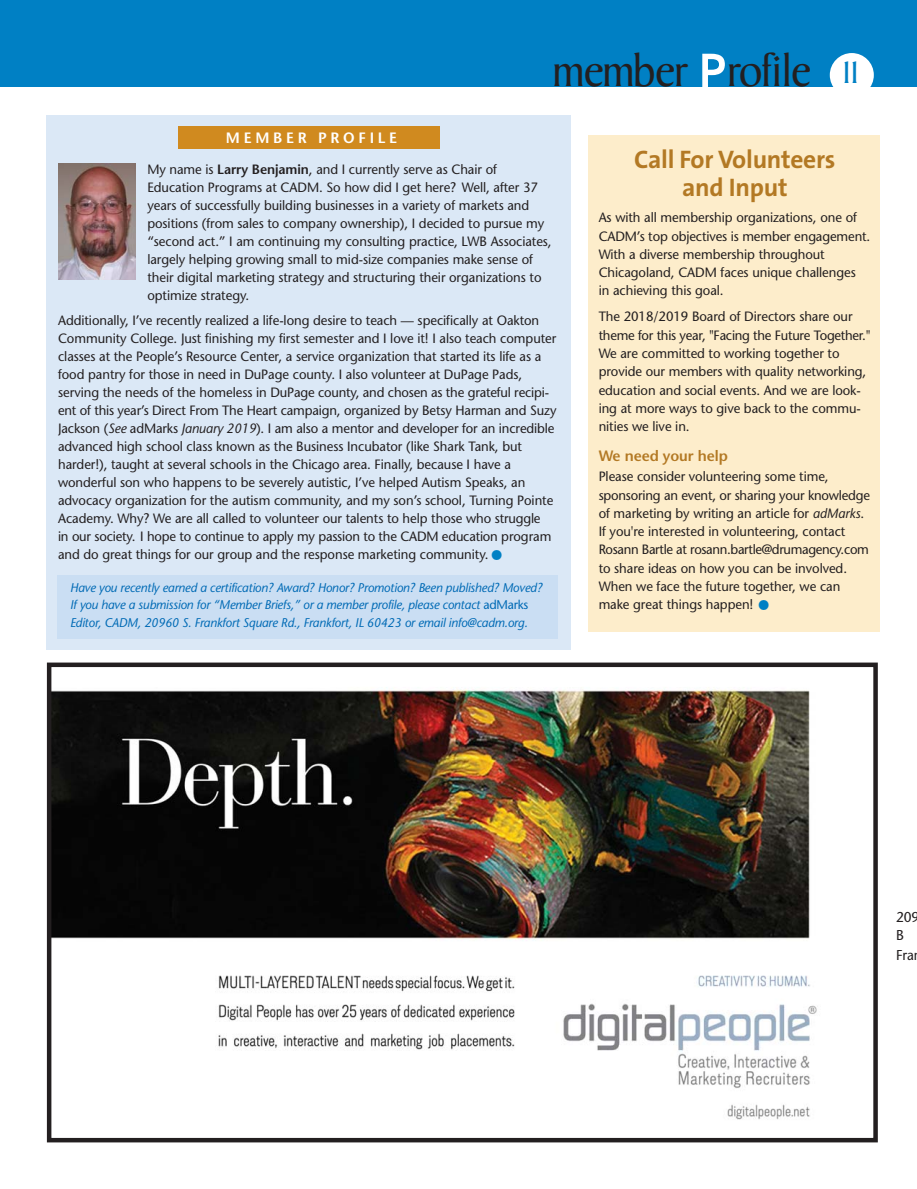
<style>
.page{position:relative;width:917px;height:1189px;background:#fff}
.page>*{position:absolute;margin:0;border:0;box-sizing:border-box;transform-origin:0 0}
.t1{font:48px "Baker Signet";letter-spacing:-.035em;color:#231f20}
.t2{font:700 25.5px/28.5px "The Sans";letter-spacing:-.01em;color:#b37924;text-align:center}
.t3{font:600 15px "Stone Sans";letter-spacing:-.005em;color:#b37924}
.t4{font:600 15px "Stone Sans";letter-spacing:.25em;color:#fff}
.t5{font:14.25px/18px "Stone Sans";letter-spacing:-.01em;color:#231f20;scale:.96 1}
.t6{font:13.5px/18px "Stone Sans";letter-spacing:-.005em;color:#231f20}
.t7{font:italic 12.6px/17.2px "Stone Sans";letter-spacing:-.015em;color:#006ab5}
.s1{font-family:"SIL Hei Med Jian";color:#fff}
.s2{font-size:33.15px;color:#0080c4}
.s3{font-weight:600}
.s4{font-style:italic}
.s5{font-weight:600;font-size:28.5px;color:#0080c4}
.s6{font-style:normal}
</style>
<div class="page">
<div style="left:0;top:0;width:917px;height:87px;background:#0080c4"></div>
<div style="left:829px;top:53px;width:44px;height:44px;background:#fff;border-radius:50%"></div>
<img style="left:52px;top:667px;width:820px;height:453px">
<div style="left:47px;top:662px;width:830px;height:480px;border:4px solid #231f20"></div>
<div style="left:587px;top:135px;width:292px;height:497px;background:#fdedcb"></div>
<div style="left:46px;top:115px;width:524px;height:534px;background:#dbe8f6"></div>
<div style="left:179px;top:126px;width:261px;height:23px;background:#d08a1f"></div>
<img style="left:59px;top:164px;width:76px;height:115px">
<div style="left:57px;top:575px;width:500px;height:63px;background:#cadef3"></div>
<p class="t4" style="left:226px;top:132px;width:173px">MEMBER PROFILE</p>
<h1 class="t1" style="left:552px;top:53px;width:309px">member <span class="s1">P</span>rofile <span class="s2">11</span></h1>
<p class="t6" style="left:147px;top:161px;width:406px">My name is <span class="s3">Larry Benjamin</span>, and I currently serve as Chair of Education Programs at CADM. So how did I get here? Well, after 37 years of successfully building businesses in a variety of markets and positions (from sales to company ownership), I decided to pursue my “second act.” I am continuing my consulting practice, LWB Associates, largely helping growing small to mid-size companies make sense of their digital marketing strategy and structuring their organizations to optimize strategy.</p>
<p class="t6" style="left:58px;top:313px;width:500px">Additionally, I’ve recently realized a life-long desire to teach — specifically at Oakton Community College. Just finishing my first semester and I love it! I also teach computer classes at the People’s Resource Center, a service organization that started its life as a food pantry for those in need in DuPage county. I also volunteer at DuPage Pads, serving the needs of the homeless in DuPage county, and chosen as the grateful recipi&shy;ent of this year’s Direct From The Heart campaign, organized by Betsy Harman and Suzy Jackson (<span class="s4">See</span> adMarks <span class="s4">January 2019</span>). I am also a mentor and developer for an incredible advanced high school class known as the Business Incubator (like Shark Tank, but harder!), taught at several schools in the Chicago area. Finally, because I have a wonderful son who happens to be severely autistic, I’ve helped Autism Speaks, an advocacy organization for the autism community, and my son’s school, Turning Pointe Academy. Why? We are all called to volunteer our talents to help those who struggle<br>in our society. I hope to continue to apply my passion to the CADM education program and do great things for our group and the response marketing community.<span class="s5">•</span></p>
<p class="t7" style="left:70px;top:580px;width:474px">Have you recently earned a certification? Award? Honor? Promotion? Been published? Moved?<br>If you have a submission for “Member Briefs,” or a member profile, please contact <span class="s6">adMarks<br></span>Editor, CADM, 20960 S. Frankfort Square Rd., Frankfort, IL 60423 or email info@cadm.org.</p>
<h2 class="t2" style="left:634px;top:148px;width:203px">Call For Volunteers and Input</h2>
<p class="t6" style="left:598px;top:210px;width:273px">As with all membership organizations, one of CADM’s top objectives is member engagement.<br>With a diverse membership throughout Chicagoland, CADM faces unique challenges<br>in achieving this goal.</p>
<p class="t6" style="left:598px;top:309px;width:273px">The 2018/2019 Board of Directors share our theme for this year, "Facing the Future Together." We are committed to working together to provide our members with quality networking, education and social events. And we are look&shy;ing at more ways to give back to the commu&shy;nities we live in.</p>
<p class="t3" style="left:598px;top:450px;width:131px">We need your help</p>
<p class="t6" style="left:598px;top:469px;width:273px">Please consider volunteering some time, sponsoring an event, or sharing your knowledge of marketing by writing an article for <span class="s4">adMarks</span>.<br>If you're interested in volunteering, contact Rosann Bartle at rosann.bartle@drumagency.com to share ideas on how you can be involved.<br>When we face the future together, we can make great things happen! <span class="s5">•</span></p>
<p class="t5" style="left:896px;top:910px;width:26px">209<br>B</p>
<p class="t5" style="left:896px;top:947px;width:20px">Fra</p>
</div>
